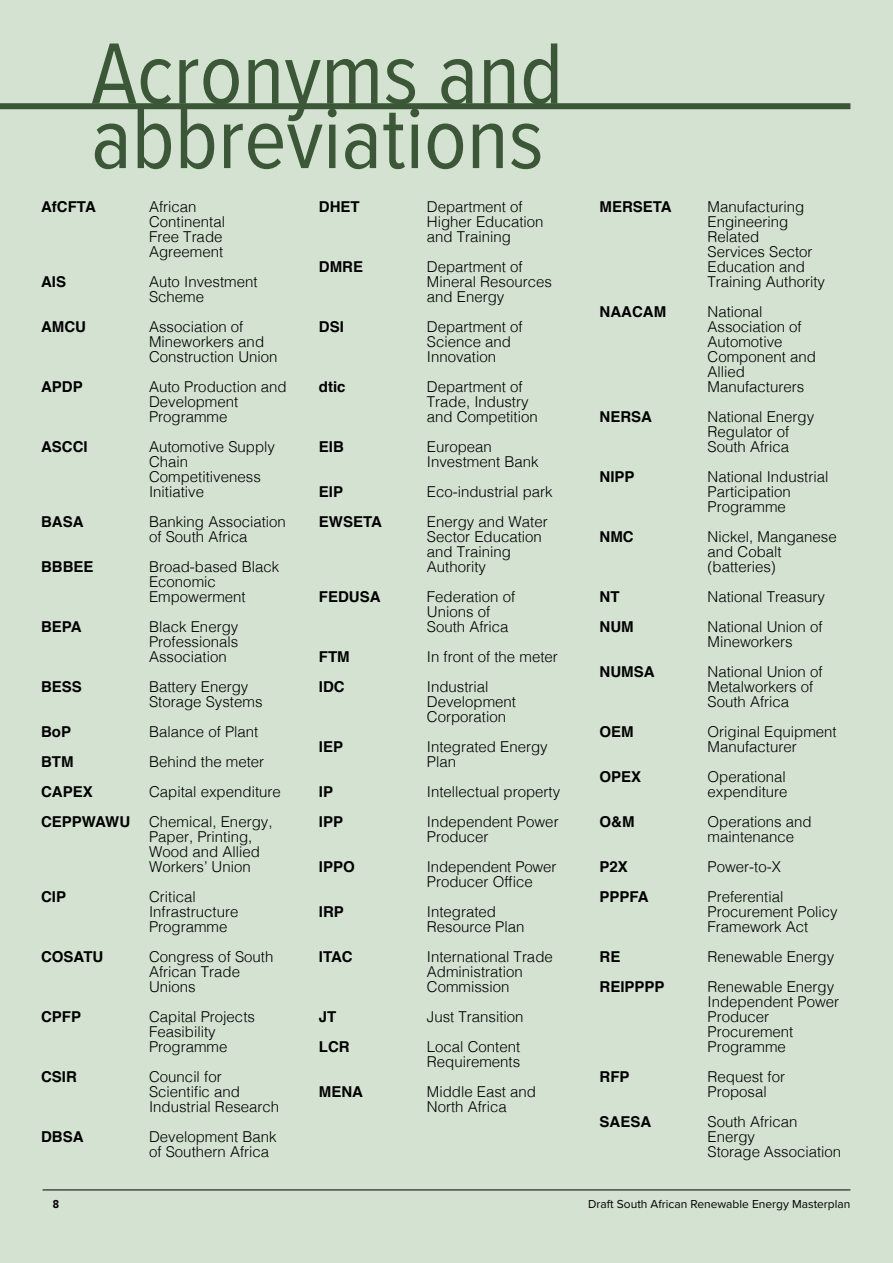
<style>
.page{position:relative;width:893px;height:1263px;background:#d4e2d2}
.page>*{position:absolute;margin:0;border:0;box-sizing:border-box;transform-origin:0 0}
.t1{font:90px/64.5px "Proxima Nova Cond";color:#3c5737}
.t2{font:300 15px/15px "Helvetica";color:#000}
.t3{font:700 15px "Helvetica";color:#000}
.t4{font:12px "Proxima Nova";color:#000}
.t5{font:700 12px "Proxima Nova Cond";color:#000}
</style>
<div class="page">
<hr style="left:43px;top:1189px;width:807px;height:1px;background:#000">
<svg style="left:0;top:103px;width:850px;height:6px;background:#415c3c"></svg>
<h1 class="t1" style="left:91px;top:38px;width:474px">Acronyms and abbreviations</h1>
<p class="t3" style="left:41px;top:195px;width:56px">AfCFTA</p>
<p class="t2" style="left:149px;top:198px;width:77px">African<br>Continental<br>Free Trade<br>Agreement</p>
<p class="t3" style="left:41px;top:270px;width:27px">AIS</p>
<p class="t2" style="left:149px;top:273px;width:110px">Auto Investment<br>Scheme</p>
<p class="t3" style="left:41px;top:315px;width:46px">AMCU</p>
<p class="t2" style="left:149px;top:318px;width:130px">Association of<br>Mineworkers and<br>Construction Union</p>
<p class="t3" style="left:41px;top:375px;width:43px">APDP</p>
<p class="t2" style="left:149px;top:378px;width:139px">Auto Production and<br>Development<br>Programme</p>
<p class="t3" style="left:41px;top:435px;width:48px">ASCCI</p>
<p class="t2" style="left:149px;top:438px;width:127px">Automotive Supply<br>Chain<br>Competitiveness<br>Initiative</p>
<p class="t3" style="left:41px;top:510px;width:44px">BASA</p>
<p class="t2" style="left:149px;top:513px;width:138px">Banking Association of South Africa</p>
<p class="t3" style="left:41px;top:555px;width:54px">BBBEE</p>
<p class="t2" style="left:149px;top:558px;width:132px">Broad-based Black<br>Economic<br>Empowerment</p>
<p class="t3" style="left:41px;top:615px;width:42px">BEPA</p>
<p class="t2" style="left:149px;top:618px;width:91px;text-align:justify">Black Energy Professionals Association</p>
<p class="t3" style="left:41px;top:675px;width:42px">BESS</p>
<p class="t2" style="left:149px;top:678px;width:115px">Battery Energy<br>Storage Systems</p>
<p class="t3" style="left:41px;top:720px;width:31px">BoP</p>
<p class="t2" style="left:149px;top:723px;width:111px">Balance of Plant</p>
<p class="t3" style="left:41px;top:750px;width:34px">BTM</p>
<p class="t2" style="left:149px;top:753px;width:117px">Behind the meter</p>
<p class="t3" style="left:41px;top:780px;width:53px">CAPEX</p>
<p class="t2" style="left:149px;top:783px;width:133px">Capital expenditure</p>
<p class="t3" style="left:41px;top:810px;width:91px">CEPPWAWU</p>
<p class="t2" style="left:149px;top:813px;width:125px">Chemical, Energy,<br>Paper, Printing,<br>Wood and Allied<br>Workers’ Union</p>
<p class="t3" style="left:41px;top:885px;width:27px">CIP</p>
<p class="t2" style="left:149px;top:888px;width:91px">Critical<br>Infrastructure<br>Programme</p>
<p class="t3" style="left:41px;top:945px;width:64px">COSATU</p>
<p class="t2" style="left:149px;top:948px;width:126px">Congress of South<br>African Trade<br>Unions</p>
<p class="t3" style="left:41px;top:1005px;width:42px">CPFP</p>
<p class="t2" style="left:149px;top:1008px;width:107px">Capital Projects<br>Feasibility<br>Programme</p>
<p class="t3" style="left:41px;top:1065px;width:37px">CSIR</p>
<p class="t2" style="left:149px;top:1068px;width:132px">Council for<br>Scientific and<br>Industrial Research</p>
<p class="t3" style="left:41px;top:1125px;width:44px">DBSA</p>
<p class="t2" style="left:149px;top:1128px;width:129px">Development Bank of Southern Africa</p>
<p class="t3" style="left:319px;top:195px;width:42px">DHET</p>
<p class="t2" style="left:427px;top:198px;width:118px">Department of<br>Higher Education and Training</p>
<p class="t3" style="left:319px;top:255px;width:46px">DMRE</p>
<p class="t2" style="left:427px;top:258px;width:127px">Department of<br>Mineral Resources and Energy</p>
<p class="t3" style="left:319px;top:315px;width:27px">DSI</p>
<p class="t2" style="left:427px;top:318px;width:97px">Department of<br>Science and<br>Innovation</p>
<p class="t3" style="left:319px;top:375px;width:28px">dtic</p>
<p class="t2" style="left:427px;top:378px;width:112px">Department of<br>Trade, Industry and Competition</p>
<p class="t3" style="left:319px;top:435px;width:27px">EIB</p>
<p class="t2" style="left:427px;top:438px;width:113px">European<br>Investment Bank</p>
<p class="t3" style="left:319px;top:480px;width:26px">EIP</p>
<p class="t2" style="left:427px;top:483px;width:127px">Eco-industrial park</p>
<p class="t3" style="left:319px;top:510px;width:65px">EWSETA</p>
<p class="t2" style="left:427px;top:513px;width:122px">Energy and Water<br>Sector Education and Training<br>Authority</p>
<p class="t3" style="left:319px;top:585px;width:63px">FEDUSA</p>
<p class="t2" style="left:427px;top:588px;width:90px">Federation of<br>Unions of<br>South Africa</p>
<p class="t3" style="left:319px;top:645px;width:32px">FTM</p>
<p class="t2" style="left:427px;top:648px;width:132px">In front of the meter</p>
<p class="t3" style="left:319px;top:675px;width:27px">IDC</p>
<p class="t2" style="left:427px;top:678px;width:91px">Industrial<br>Development<br>Corporation</p>
<p class="t3" style="left:319px;top:735px;width:26px">IEP</p>
<p class="t2" style="left:427px;top:738px;width:122px">Integrated Energy<br>Plan</p>
<p class="t3" style="left:319px;top:780px;width:16px">IP</p>
<p class="t2" style="left:427px;top:783px;width:135px">Intellectual property</p>
<p class="t3" style="left:319px;top:810px;width:26px">IPP</p>
<p class="t2" style="left:427px;top:813px;width:133px">Independent Power<br>Producer</p>
<p class="t3" style="left:319px;top:855px;width:37px">IPPO</p>
<p class="t2" style="left:427px;top:858px;width:131px">Independent Power<br>Producer Office</p>
<p class="t3" style="left:319px;top:900px;width:27px">IRP</p>
<p class="t2" style="left:427px;top:903px;width:99px">Integrated<br>Resource Plan</p>
<p class="t3" style="left:319px;top:945px;width:35px">ITAC</p>
<p class="t2" style="left:427px;top:948px;width:127px">International Trade<br>Administration<br>Commission</p>
<p class="t3" style="left:319px;top:1005px;width:19px">JT</p>
<p class="t2" style="left:427px;top:1008px;width:98px">Just Transition</p>
<p class="t3" style="left:319px;top:1035px;width:32px">LCR</p>
<p class="t2" style="left:427px;top:1038px;width:95px">Local Content<br>Requirements</p>
<p class="t3" style="left:319px;top:1080px;width:46px">MENA</p>
<p class="t2" style="left:427px;top:1083px;width:111px">Middle East and<br>North Africa</p>
<p class="t3" style="left:600px;top:195px;width:74px">MERSETA</p>
<p class="t2" style="left:708px;top:198px;width:119px">Manufacturing<br>Engineering<br>Related<br>Services Sector<br>Education and<br>Training Authority</p>
<p class="t3" style="left:600px;top:300px;width:68px">NAACAM</p>
<p class="t2" style="left:708px;top:303px;width:110px">National<br>Association of<br>Automotive<br>Component and<br>Allied<br>Manufacturers</p>
<p class="t3" style="left:600px;top:405px;width:54px">NERSA</p>
<p class="t2" style="left:708px;top:408px;width:108px">National Energy<br>Regulator of<br>South Africa</p>
<p class="t3" style="left:600px;top:465px;width:37px">NIPP</p>
<p class="t2" style="left:708px;top:468px;width:122px">National Industrial<br>Participation<br>Programme</p>
<p class="t3" style="left:600px;top:525px;width:36px">NMC</p>
<p class="t2" style="left:708px;top:528px;width:131px">Nickel, Manganese and Cobalt (batteries)</p>
<p class="t3" style="left:600px;top:585px;width:21px">NT</p>
<p class="t2" style="left:708px;top:588px;width:119px">National Treasury</p>
<p class="t3" style="left:600px;top:615px;width:36px">NUM</p>
<p class="t2" style="left:708px;top:618px;width:117px">National Union of<br>Mineworkers</p>
<p class="t3" style="left:600px;top:660px;width:56px">NUMSA</p>
<p class="t2" style="left:708px;top:663px;width:117px">National Union of<br>Metalworkers of<br>South Africa</p>
<p class="t3" style="left:600px;top:720px;width:36px">OEM</p>
<p class="t2" style="left:708px;top:723px;width:131px">Original Equipment<br>Manufacturer</p>
<p class="t3" style="left:600px;top:765px;width:43px">OPEX</p>
<p class="t2" style="left:708px;top:768px;width:82px">Operational expenditure</p>
<p class="t3" style="left:600px;top:810px;width:36px">O&amp;M</p>
<p class="t2" style="left:708px;top:813px;width:106px">Operations and maintenance</p>
<p class="t3" style="left:600px;top:855px;width:30px">P2X</p>
<p class="t2" style="left:708px;top:858px;width:75px">Power-to-X</p>
<p class="t3" style="left:600px;top:885px;width:51px">PPPFA</p>
<p class="t2" style="left:708px;top:888px;width:132px">Preferential<br>Procurement Policy<br>Framework Act</p>
<p class="t3" style="left:600px;top:945px;width:22px">RE</p>
<p class="t2" style="left:708px;top:948px;width:128px">Renewable Energy</p>
<p class="t3" style="left:600px;top:975px;width:67px">REIPPPP</p>
<p class="t2" style="left:708px;top:978px;width:133px">Renewable Energy<br>Independent Power<br>Producer<br>Procurement<br>Programme</p>
<p class="t3" style="left:600px;top:1065px;width:31px">RFP</p>
<p class="t2" style="left:708px;top:1068px;width:79px">Request for<br>Proposal</p>
<p class="t3" style="left:600px;top:1110px;width:53px">SAESA</p>
<p class="t2" style="left:708px;top:1113px;width:135px">South African<br>Energy<br>Storage Association</p>
<p class="t5" style="left:53px;top:1195px;width:8px">8</p>
<p class="t4" style="left:588px;top:1195px;width:264px">Draft South African Renewable Energy Masterplan</p>
</div>
